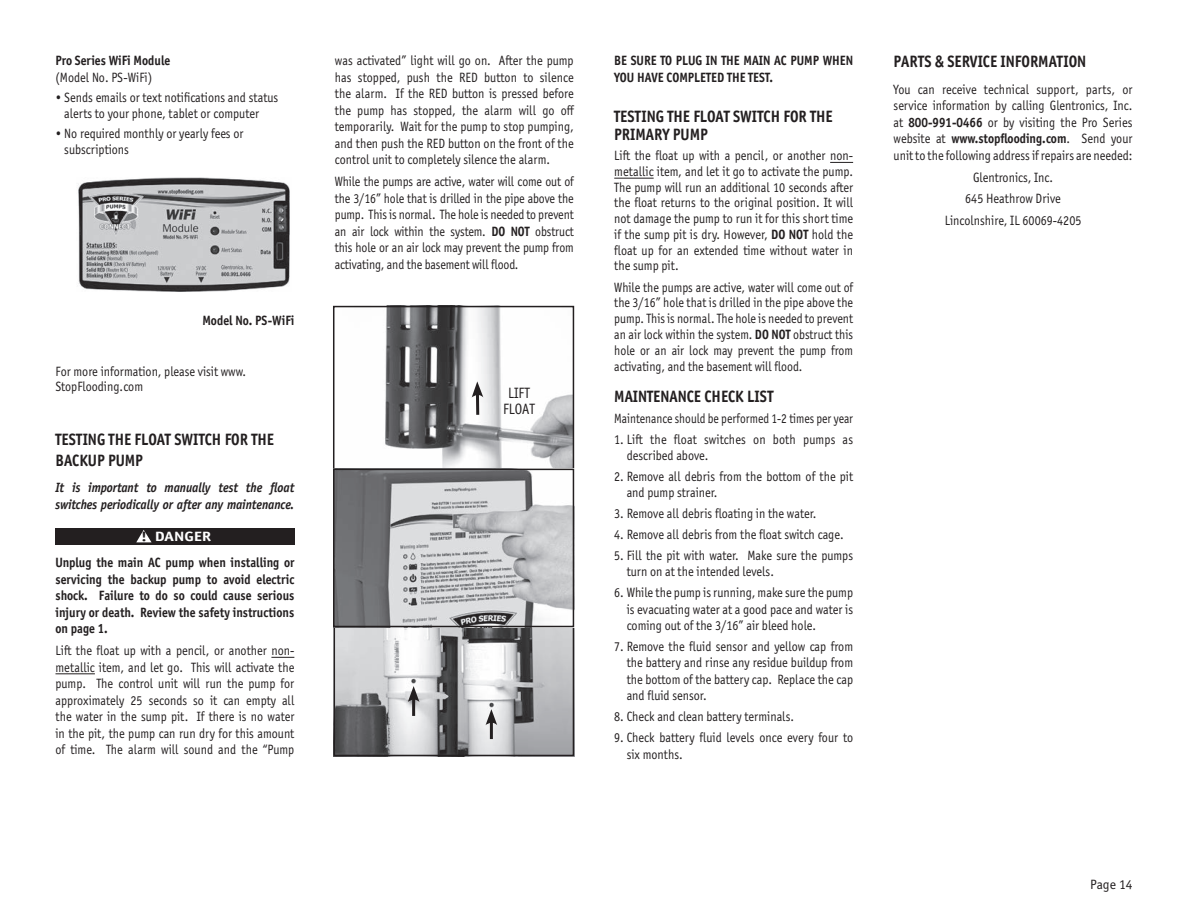
<style>
.page{position:relative;width:1188px;height:918px;background:#fff}
.page>*{position:absolute;margin:0;border:0;box-sizing:border-box;transform-origin:0 0}
.t1{font:700 16.5px/21px "Officina Sans ITC Pro";color:#231f20;scale:.9 1}
.t2{font:15px/16.5px "Officina Sans ITC Pro";color:#231f20;text-align:center;scale:.9 1}
.t3{font:13.5px/16.5px "Officina Sans ITC Pro";color:#231f20;scale:.9 1}
.t4{font:13.5px/16.5px "Officina Sans ITC Pro";color:#231f20;text-align:justify;scale:.88 1}
.t5{font:700 13.5px/16.5px "Officina Sans ITC Pro";color:#231f20;text-align:justify;scale:.9 1}
.t6{font:italic 700 13.5px/16.5px "Officina Sans";letter-spacing:-.01em;color:#231f20;scale:.9 1}
.t7{font:13.5px "Officina Sans ITC Pro";color:#231f20;scale:.85 1}
.t8{font:700 13.5px/26.4px "Officina Sans ITC Pro";color:#231f20;text-align:center;scale:1.25 1}
.t9{font:13.5px "Officina Sans ITC Pro";color:#231f20}
.s1{color:#fff}
.s2{font-weight:700}
</style>
<div class="page">
<svg style="left:271px;top:657px;width:23px;height:1px"></svg>
<hr style="left:56px;top:673px;width:39px;height:1px;background:#231f20">
<img style="left:78px;top:178px;width:212px;height:114px">
<div style="left:56px;top:528px;width:240px;height:17px;background:#231f20"></div>
<svg style="left:136px;top:530px;width:16px;height:12px"></svg>
<svg style="left:830px;top:162px;width:23px;height:1px"></svg>
<hr style="left:614px;top:178px;width:40px;height:1px;background:#231f20">
<img style="left:333px;top:627px;width:238px;height:129px">
<div style="left:334px;top:627px;width:240px;height:129px;border:2px solid #231f20"></div>
<hr style="left:412px;top:696px;width:3px;height:20px;background:#231f20">
<svg style="left:408px;top:686px;width:11px;height:16px"></svg>
<hr style="left:490px;top:720px;width:3px;height:19px;background:#231f20">
<svg style="left:486px;top:709px;width:11px;height:16px"></svg>
<svg style="left:385px;top:309px;width:186px;height:158px"></svg>
<div style="left:333px;top:306px;width:241px;height:164px;border:2px solid #231f20"></div>
<hr style="left:476px;top:392px;width:3px;height:23px;background:#231f20">
<svg style="left:472px;top:381px;width:11px;height:17px"></svg>
<svg style="left:336px;top:472px;width:235px;height:152px;background:#aeafb1"></svg>
<div style="left:333px;top:469px;width:241px;height:158px;border:2px solid #231f20"></div>
<p class="t5" style="left:56px;top:52px;width:129px">Pro Series WiFi Module</p>
<p class="t3" style="left:56px;top:69px;width:109px">(Model No. PS-WiFi)</p>
<p class="t3" style="left:64px;top:89px;width:239px;text-indent:-9px">• Sends emails or text notifications and status alerts to your phone, tablet or computer</p>
<p class="t3" style="left:64px;top:125px;width:201px;text-indent:-9px">• No required monthly or yearly fees or subscriptions</p>
<p class="t5" style="left:202px;top:312px;width:104px">Model No. PS-WiFi</p>
<p class="t3" style="left:56px;top:363px;width:213px;line-height:15.8px">For more information, please visit www.<br>StopFlooding.com</p>
<p class="t1" style="left:56px;top:429px;width:244px">TESTING THE FLOAT SWITCH FOR THE<br>BACKUP PUMP</p>
<p class="t6" style="left:56px;top:480px;width:267px">It is important to manually test the float switches periodically or after any maintenance.</p>
<p class="t8" style="left:56px;top:523px;width:193px">! <span class="s1">DANGER<br></span>Unplug the main AC pump when installing or</p>
<p class="t5" style="left:56px;top:571px;width:267px">servicing the backup pump to avoid electric shock. Failure to do so could cause serious injury or death. Review the safety instructions on page 1.</p>
<p class="t3" style="left:56px;top:642px;width:267px;text-align:justify">Lift the float up with a pencil, or another non&shy;metallic item, and let go. This will activate the pump. The control unit will run the pump for approximately 25 seconds so it can empty all the water in the sump pit. If there is no water in the pit, the pump can run dry for this amount of time. The alarm will sound and the “Pump</p>
<p class="t3" style="left:335px;top:52px;width:268px;text-align:justify">was activated” light will go on. After the pump has stopped, push the RED button to silence the alarm. If the RED button is pressed before the pump has stopped, the alarm will go off temporarily. Wait for the pump to stop pumping, and then push the RED button on the front of the control unit to completely silence the alarm.</p>
<p class="t4" style="left:335px;top:173px;width:273px">While the pumps are active, water will come out of the 3/16” hole that is drilled in the pipe above the pump. This is normal. The hole is needed to prevent an air lock within the system. <span class="s2">DO NOT</span> obstruct this hole or an air lock may prevent the pump from activating, and the basement will flood.</p>
<p class="t2" style="left:503px;top:384px;width:37px">LIFT<br>FLOAT</p>
<p class="t5" style="left:614px;top:52px;width:267px">BE SURE TO PLUG IN THE MAIN AC PUMP WHEN<br>YOU HAVE COMPLETED THE TEST.</p>
<p class="t1" style="left:614px;top:107px;width:244px;line-height:18px">TESTING THE FLOAT SWITCH FOR THE<br>PRIMARY PUMP</p>
<p class="t3" style="left:614px;top:148px;width:267px;line-height:15.8px;text-align:justify">Lift the float up with a pencil, or another non&shy;metallic item, and let it go to activate the pump.<br>The pump will run an additional 10 seconds after the float returns to the original position. It will not damage the pump to run it for this short time if the sump pit is dry. However, <span class="s2">DO NOT</span> hold the float up for an extended time without water in the sump pit.</p>
<p class="t4" style="left:614px;top:279px;width:273px;line-height:15.9px">While the pumps are active, water will come out of the 3/16” hole that is drilled in the pipe above the pump. This is normal. The hole is needed to prevent an air lock within the system. <span class="s2">DO NOT</span> obstruct this hole or an air lock may prevent the pump from activating, and the basement will flood.</p>
<p class="t1" style="left:614px;top:386px;width:178px">MAINTENANCE CHECK LIST</p>
<p class="t7" style="left:614px;top:410px;width:283px">Maintenance should be performed 1-2 times per year</p>
<p class="t3" style="left:627px;top:431px;width:253px;text-indent:-12px">1. Lift the float switches on both pumps as described above.</p>
<p class="t3" style="left:627px;top:468px;width:253px;text-indent:-12px">2. Remove all debris from the bottom of the pit and pump strainer.</p>
<p class="t3" style="left:614px;top:505px;width:226px">3. Remove all debris floating in the water.</p>
<p class="t3" style="left:614px;top:526px;width:256px">4. Remove all debris from the float switch cage.</p>
<p class="t3" style="left:627px;top:547px;width:253px;text-indent:-12px">5. Fill the pit with water. Make sure the pumps turn on at the intended levels.</p>
<p class="t3" style="left:627px;top:584px;width:253px;text-align:justify;text-indent:-12px">6. While the pump is running, make sure the pump is evacuating water at a good pace and water is coming out of the 3/16” air bleed hole.</p>
<p class="t3" style="left:627px;top:638px;width:253px;text-align:justify;text-indent:-12px">7. Remove the fluid sensor and yellow cap from the battery and rinse any residue buildup from the bottom of the battery cap. Replace the cap and fluid sensor.</p>
<p class="t3" style="left:614px;top:708px;width:201px">8. Check and clean battery terminals.</p>
<p class="t3" style="left:627px;top:729px;width:253px;text-indent:-12px">9. Check battery fluid levels once every four to six months.</p>
<p class="t1" style="left:894px;top:51px;width:216px">PARTS &amp; SERVICE INFORMATION</p>
<p class="t3" style="left:894px;top:81px;width:267px;text-align:justify">You can receive technical support, parts, or service information by calling Glentronics, Inc. at <span class="s2">800-991-0466</span> or by visiting the Pro Series website at <span class="s2">www.stopflooding.com</span>. Send your unit to the following address if repairs are needed:</p>
<p class="t3" style="left:945px;top:166px;width:154px;line-height:21.9px;text-align:center">Glentronics, Inc.<br>645 Heathrow Drive<br>Lincolnshire, IL 60069-4205</p>
<p class="t9" style="left:1090px;top:876px;width:44px">Page 14</p>
</div>
